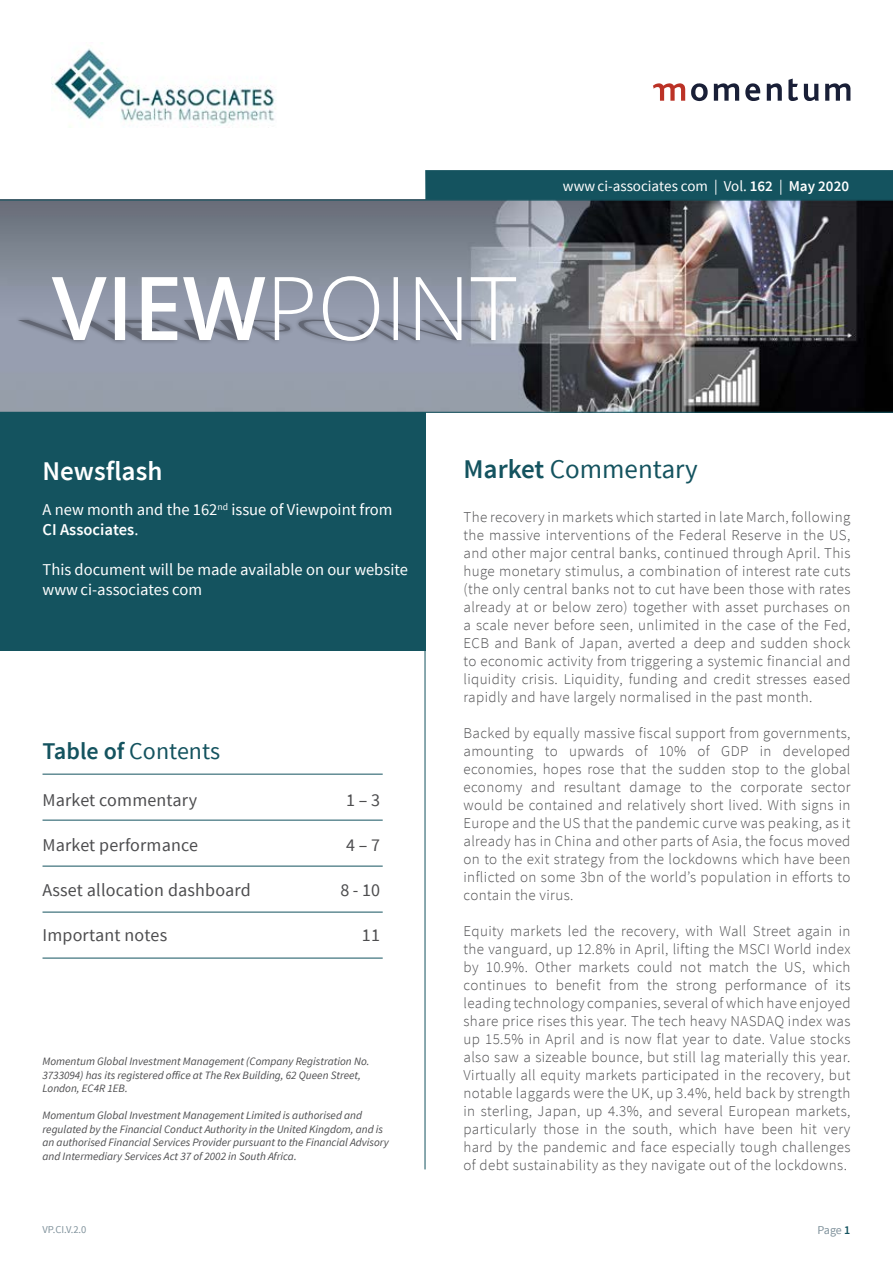
<style>
.page{position:relative;width:893px;height:1263px;background:#fff}
.page>*{position:absolute;margin:0;border:0;box-sizing:border-box;transform-origin:0 0}
.t1{font:27px "Source Sans Pro";color:#14535f}
.t2{font:600 27px "Source Sans Pro";color:#fff}
.t3{font:24px "Source Sans Pro";color:#14535f}
.t4{font:18px "Source Sans Pro";letter-spacing:.01em;color:#4d4d4f}
.t5{font:16.5px/19.8px "Source Sans Pro";color:#fff}
.t6{font:300 15px/18px "Source Sans Pro";letter-spacing:.025em;color:#4d4d4f;text-align:justify}
.t7{font:15px "Source Sans Pro";color:#fff}
.t8{font:12px "Source Sans Pro";color:#80929c}
.t9{font:italic 11.25px/13.5px "Source Sans Pro";color:#4d4d4f}
.t10{font:10.5px "Source Sans Pro";color:#80929c}
.s1{font-weight:600}
.s2{font-weight:600;color:#14535f}
</style>
<div class="page">
<img style="left:0;top:201px;width:893px;height:211px">
<svg style="left:653px;top:83px;width:32px;height:18px"></svg>
<svg style="left:714px;top:83px;width:25px;height:18px"></svg>
<svg style="left:745px;top:83px;width:15px;height:18px"></svg>
<svg style="left:767px;top:83px;width:15px;height:18px"></svg>
<svg style="left:788px;top:79px;width:10px;height:22px"></svg>
<svg style="left:804px;top:84px;width:15px;height:17px"></svg>
<svg style="left:825px;top:83px;width:25px;height:18px"></svg>
<svg style="left:691px;top:83px;width:17px;height:18px"></svg>
<div style="left:0;top:412px;width:425px;height:239px;background:#14535f"></div>
<div style="left:425px;top:170px;width:468px;height:30px;background:#14535f"></div>
<hr style="left:425px;top:412px;width:1px;height:757px;background:#14535f">
<svg style="left:14px;top:315px;width:484px;height:30px;background:#959cae"></svg>
<svg style="left:17px;top:276px;width:499px;height:65px"></svg>
<hr style="left:0;top:200px;width:893px;height:1px;background:#14535f">
<hr style="left:0;top:412px;width:893px;height:1px;background:#14535f">
<hr style="left:43px;top:820px;width:340px;height:1px;background:#14535f">
<hr style="left:43px;top:866px;width:340px;height:1px;background:#14535f">
<hr style="left:43px;top:912px;width:340px;height:1px;background:#14535f">
<hr style="left:43px;top:958px;width:340px;height:1px;background:#14535f">
<hr style="left:43px;top:774px;width:340px;height:1px;background:#14535f">
<img style="left:52px;top:48px;width:224px;height:80px">
<p class="t7" style="left:563px;top:176px;width:288px">www ci-associates com | Vol. <span class="s1">162</span> | <span class="s1">May 2020</span></p>
<h1 class="t2" style="left:43px;top:454px;width:121px">Newsflash</h1>
<p class="t5" style="left:43px;top:500px;width:352px">A new month and the 162<sup>nd</sup> issue of Viewpoint from<br><span class="s1">CI Associates</span>.</p>
<p class="t5" style="left:43px;top:560px;width:367px">This document will be made available on our website www ci-associates com</p>
<h2 class="t3" style="left:43px;top:736px;width:179px"><span class="s1">Table of</span> Contents</h2>
<p class="t4" style="left:43px;top:789px;width:156px">Market commentary</p>
<p class="t4" style="left:346px;top:789px;width:35px">1 – 3</p>
<p class="t4" style="left:43px;top:834px;width:157px">Market performance</p>
<p class="t4" style="left:346px;top:834px;width:35px">4 – 7</p>
<p class="t4" style="left:43px;top:879px;width:210px">Asset allocation dashboard</p>
<p class="t4" style="left:340px;top:879px;width:41px">8 - 10</p>
<p class="t4" style="left:43px;top:924px;width:126px">Important notes</p>
<p class="t4" style="left:362px;top:924px;width:20px">11</p>
<p class="t9" style="left:43px;top:1055px;width:328px">Momentum Global Investment Management (Company Registration No.<br>3733094) has its registered office at The Rex Building, 62 Queen Street,<br>London, EC4R 1EB.</p>
<p class="t9" style="left:43px;top:1109px;width:348px">Momentum Global Investment Management Limited is authorised and regulated by the Financial Conduct Authority in the United Kingdom, and is an authorised Financial Services Provider pursuant to the Financial Advisory and Intermediary Services Act 37 of 2002 in South Africa.</p>
<h1 class="t1" style="left:463px;top:452px;width:236px"><span class="s1">Market</span> Commentary</h1>
<p class="t6" style="left:463px;top:508px;width:388px">The recovery in markets which started in late March, following the massive interventions of the Federal Reserve in the US, and other major central banks, continued through April. This huge monetary stimulus, a combination of interest rate cuts (the only central banks not to cut have been those with rates already at or below zero) together with asset purchases on a scale never before seen, unlimited in the case of the Fed, ECB and Bank of Japan, averted a deep and sudden shock to economic activity from triggering a systemic financial and liquidity crisis. Liquidity, funding and credit stresses eased rapidly and have largely normalised in the past month.</p>
<p class="t6" style="left:463px;top:724px;width:388px">Backed by equally massive fiscal support from governments, amounting to upwards of 10% of GDP in developed economies, hopes rose that the sudden stop to the global economy and resultant damage to the corporate sector would be contained and relatively short lived. With signs in Europe and the US that the pandemic curve was peaking, as it already has in China and other parts of Asia, the focus moved on to the exit strategy from the lockdowns which have been inflicted on some 3bn of the world’s population in efforts to contain the virus.</p>
<p class="t6" style="left:463px;top:922px;width:388px">Equity markets led the recovery, with Wall Street again in the vanguard, up 12.8% in April, lifting the MSCI World index by 10.9%. Other markets could not match the US, which continues to benefit from the strong performance of its leading technology companies, several of which have enjoyed share price rises this year. The tech heavy NASDAQ index was up 15.5% in April and is now flat year to date. Value stocks also saw a sizeable bounce, but still lag materially this year.<br>Virtually all equity markets participated in the recovery, but notable laggards were the UK, up 3.4%, held back by strength in sterling, Japan, up 4.3%, and several European markets, particularly those in the south, which have been hit very hard by the pandemic and face especially tough challenges of debt sustainability as they navigate out of the lockdowns.</p>
<p class="t10" style="left:43px;top:1222px;width:45px">VP.CI.V.2.0</p>
<p class="t8" style="left:817px;top:1222px;width:34px">Page <span class="s2">1</span></p>
</div>
